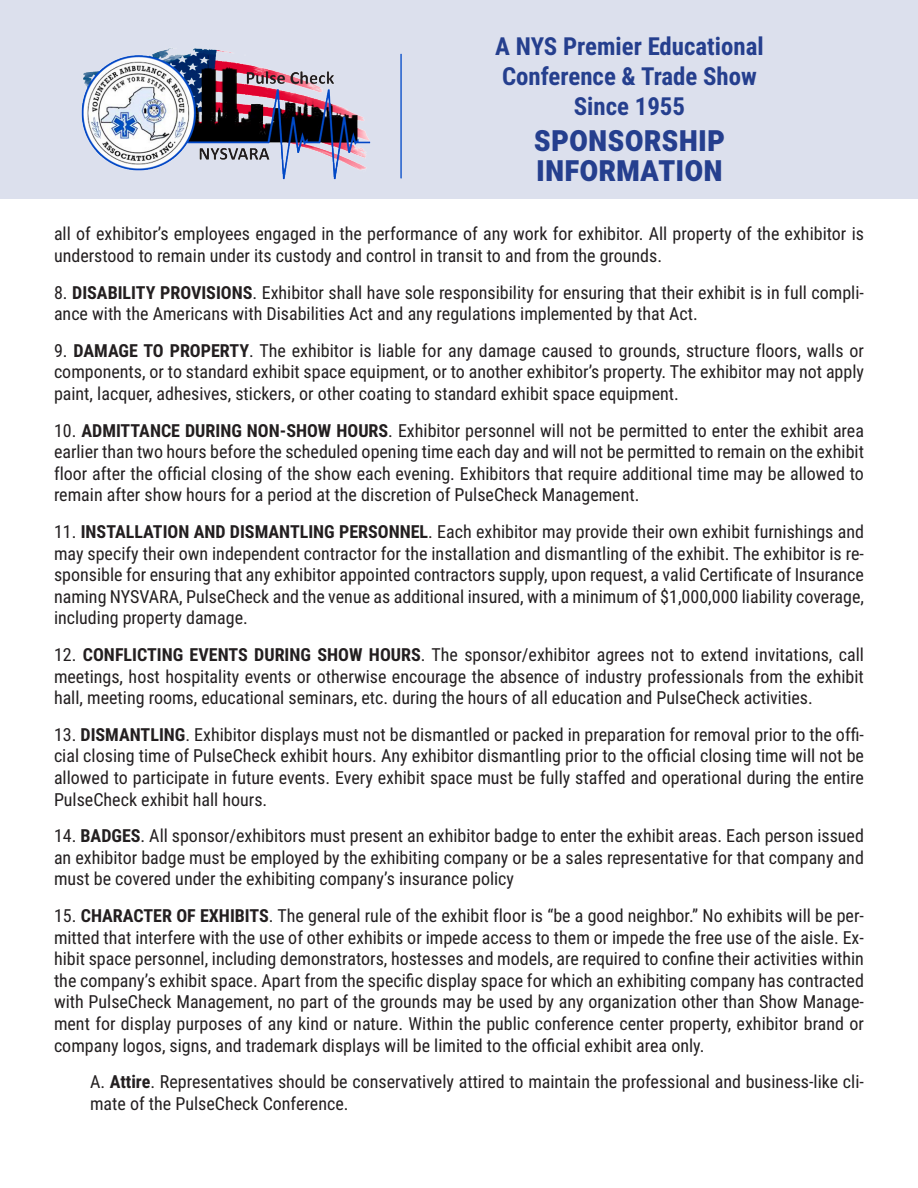
<style>
.page{position:relative;width:918px;height:1188px;background:#fff}
.page>*{position:absolute;margin:0;border:0;box-sizing:border-box;transform-origin:0 0}
.t1{font:700 36.6px/30px "Roboto Condensed";color:#253f8e}
.t2{font:700 24.9px/29.8px "Roboto Condensed";color:#253f8e;text-align:center}
.t3{font:18px/21.6px "Roboto Condensed";color:#231f20;text-align:justify}
.s1{font-weight:700}
</style>
<div class="page">
<div style="left:0;top:0;width:918px;height:199px;background:#dce0ed"></div>
<hr style="left:400px;top:54px;width:2px;height:124px;background:#3e73d2">
<img style="left:81px;top:48px;width:290px;height:131px">
<h2 class="t2" style="left:495px;top:31px;width:270px">A NYS Premier Educational<br>Conference &amp; Trade Show<br>Since 1955</h2>
<h1 class="t1" style="left:534px;top:122px;width:193px">Sponsorship information</h1>
<p class="t3" style="left:54px;top:222px;width:812px">all of exhibitor’s employees engaged in the performance of any work for exhibitor. All property of the exhibitor is understood to remain under its custody and control in transit to and from the grounds.</p>
<p class="t3" style="left:54px;top:281px;width:811px">8. <span class="s1">DISABILITY PROVISIONS</span>. Exhibitor shall have sole responsibility for ensuring that their exhibit is in full compli&shy;ance with the Americans with Disabilities Act and any regulations implemented by that Act.</p>
<p class="t3" style="left:54px;top:339px;width:812px">9. <span class="s1">DAMAGE TO PROPERTY</span>. The exhibitor is liable for any damage caused to grounds, structure floors, walls or components, or to standard exhibit space equipment, or to another exhibitor’s property. The exhibitor may not apply paint, lacquer, adhesives, stickers, or other coating to standard exhibit space equipment.</p>
<p class="t3" style="left:54px;top:419px;width:812px">10. <span class="s1">ADMITTANCE DURING NON-SHOW HOURS</span>. Exhibitor personnel will not be permitted to enter the exhibit area earlier than two hours before the scheduled opening time each day and will not be permitted to remain on the exhibit floor after the official closing of the show each evening. Exhibitors that require additional time may be allowed to remain after show hours for a period at the discretion of PulseCheck Management.</p>
<p class="t3" style="left:54px;top:520px;width:812px">11. <span class="s1">INSTALLATION AND DISMANTLING PERSONNEL</span>. Each exhibitor may provide their own exhibit furnishings and may specify their own independent contractor for the installation and dismantling of the exhibit. The exhibitor is re&shy;sponsible for ensuring that any exhibitor appointed contractors supply, upon request, a valid Certificate of Insurance naming NYSVARA, PulseCheck and the venue as additional insured, with a minimum of $1,000,000 liability coverage, including property damage.</p>
<p class="t3" style="left:54px;top:643px;width:812px">12. <span class="s1">CONFLICTING EVENTS DURING SHOW HOURS</span>. The sponsor/exhibitor agrees not to extend invitations, call meetings, host hospitality events or otherwise encourage the absence of industry professionals from the exhibit hall, meeting rooms, educational seminars, etc. during the hours of all education and PulseCheck activities.</p>
<p class="t3" style="left:54px;top:723px;width:811px">13. <span class="s1">DISMANTLING</span>. Exhibitor displays must not be dismantled or packed in preparation for removal prior to the offi&shy;cial closing time of PulseCheck exhibit hours. Any exhibitor dismantling prior to the official closing time will not be allowed to participate in future events. Every exhibit space must be fully staffed and operational during the entire PulseCheck exhibit hall hours.</p>
<p class="t3" style="left:54px;top:824px;width:811px">14. <span class="s1">BADGES</span>. All sponsor/exhibitors must present an exhibitor badge to enter the exhibit areas. Each person issued an exhibitor badge must be employed by the exhibiting company or be a sales representative for that company and must be covered under the exhibiting company’s insurance policy</p>
<p class="t3" style="left:54px;top:904px;width:811px">15. <span class="s1">CHARACTER OF EXHIBITS</span>. The general rule of the exhibit floor is “be a good neighbor.” No exhibits will be per&shy;mitted that interfere with the use of other exhibits or impede access to them or impede the free use of the aisle. Ex&shy;hibit space personnel, including demonstrators, hostesses and models, are required to confine their activities within the company’s exhibit space. Apart from the specific display space for which an exhibiting company has contracted with PulseCheck Management, no part of the grounds may be used by any organization other than Show Manage&shy;ment for display purposes of any kind or nature. Within the public conference center property, exhibitor brand or company logos, signs, and trademark displays will be limited to the official exhibit area only.</p>
<p class="t3" style="left:90px;top:1070px;width:775px">A. <span class="s1">Attire</span>. Representatives should be conservatively attired to maintain the professional and business-like cli&shy;mate of the PulseCheck Conference.</p>
</div>
